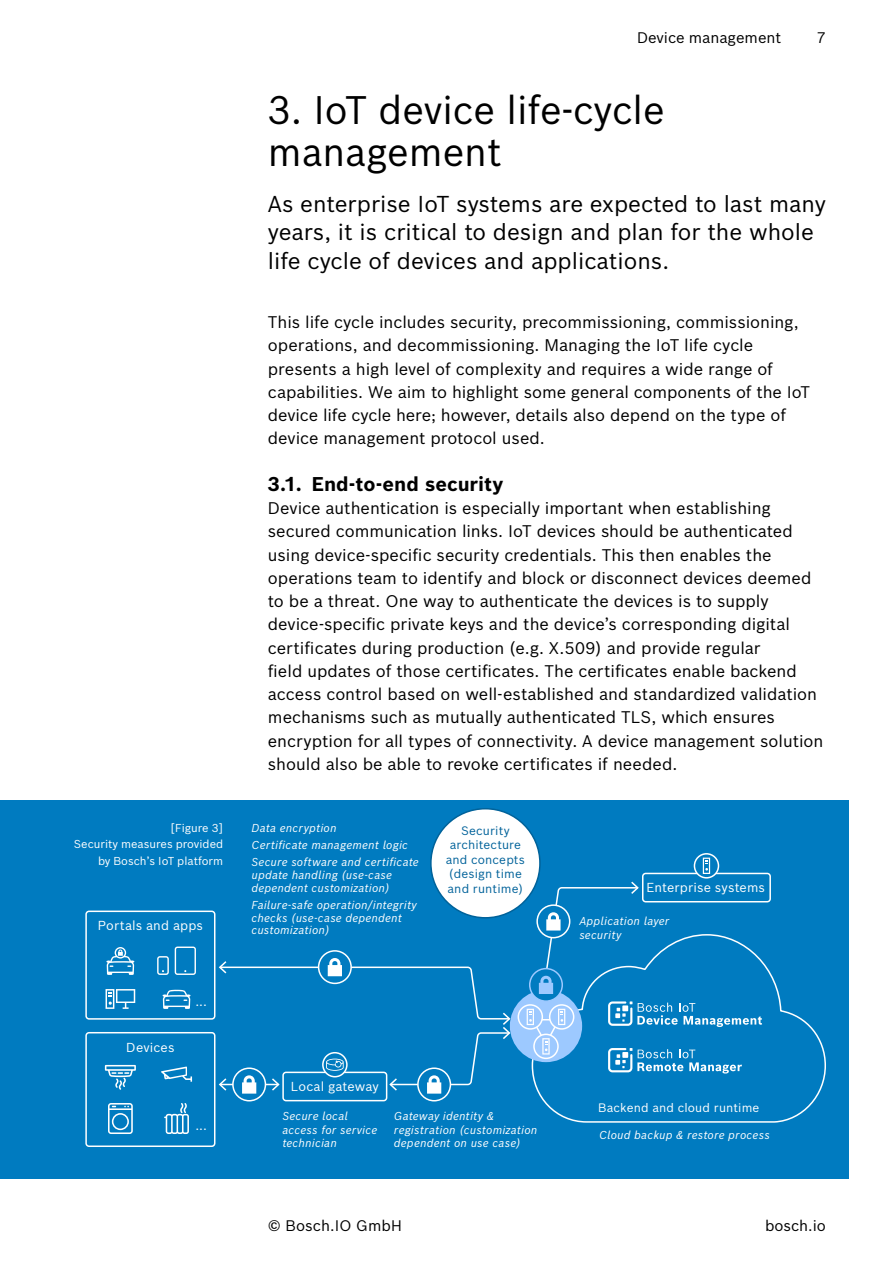
<style>
.page{position:relative;width:893px;height:1263px;background:#fff}
.page>*{position:absolute;margin:0;border:0;box-sizing:border-box;transform-origin:0 0}
.H2_Kapitelheadline{font:39px/42px "Bosch Sans";color:#000}
.T1_Introtext{font:22.5px/28.5px "Bosch Sans";color:#000}
.H3__x_x{font:700 19.5px "Bosch Sans";color:#000}
.Fliesstext{font:16.5px/23.2px "Bosch Sans";color:#000}
.t1{font:15px "Bosch Sans";color:#000}
.Fliesstext-2{font:12.75px "Bosch Sans";letter-spacing:.01em;color:#fff}
.Aufzählung_Quellen{font:12.75px "Bosch Sans";letter-spacing:.015em;color:#fff}
.Aufzählung_Quellen-2{font:12px/14.4px "Bosch Sans";letter-spacing:.015em;color:#00629a;text-align:center}
.Aufzählung_Quellen-3{font:12px "Bosch Sans";letter-spacing:.015em;color:#fff}
.Aufzählung_Quellen-4{font:italic 11.25px/13.5px "Bosch Sans";letter-spacing:.01em;color:#fff}
.BU_rechtsbündig{font:11.25px/16.5px "Bosch Sans";color:#fff;text-align:right}
</style>
<div class="page">
<div style="left:0;top:800px;width:848px;height:379px;background:#007bc0"></div>
<div style="left:282px;top:1071px;width:105px;height:30px;border:2px solid #fff;border-radius:3px"></div>
<div style="left:642px;top:873px;width:129px;height:29px;border:2px solid #fff;border-radius:3px"></div>
<div style="left:85px;top:910px;width:130px;height:110px;border:2px solid #fff;border-radius:3px"></div>
<div style="left:85px;top:1032px;width:130px;height:115px;border:2px solid #fff;border-radius:3px"></div>
<svg style="left:531px;top:934px;width:295px;height:189px"></svg>
<div style="left:510px;top:990px;width:72px;height:72px;background:#9dc9ff;border-radius:50%"></div>
<svg style="left:233px;top:1068px;width:32px;height:33px"></svg>
<div style="left:232px;top:1067px;width:34px;height:34px;border:2px solid #fff;border-radius:50%"></div>
<svg style="left:319px;top:951px;width:32px;height:32px"></svg>
<div style="left:318px;top:950px;width:34px;height:34px;border:2px solid #fff;border-radius:50%"></div>
<svg style="left:530px;top:968px;width:32px;height:33px"></svg>
<div style="left:529px;top:968px;width:34px;height:34px;border:2px solid #9dc9ff;border-radius:50%"></div>
<svg style="left:518px;top:1005px;width:24px;height:24px"></svg>
<div style="left:518px;top:1004px;width:25px;height:26px;border:2px solid #fff;border-radius:50%"></div>
<svg style="left:550px;top:1005px;width:24px;height:24px"></svg>
<div style="left:549px;top:1004px;width:25px;height:26px;border:2px solid #fff;border-radius:50%"></div>
<svg style="left:534px;top:1034px;width:24px;height:24px"></svg>
<div style="left:533px;top:1033px;width:26px;height:26px;border:2px solid #fff;border-radius:50%"></div>
<svg style="left:527px;top:1009px;width:38px;height:45px"></svg>
<svg style="left:418px;top:1068px;width:32px;height:33px"></svg>
<div style="left:417px;top:1067px;width:34px;height:34px;border:2px solid #fff;border-radius:50%"></div>
<svg style="left:218px;top:958px;width:294px;height:135px"></svg>
<div style="left:536px;top:904px;width:34px;height:34px;border:2px solid #fff;border-radius:50%"></div>
<svg style="left:539px;top:881px;width:101px;height:113px"></svg>
<svg style="left:163px;top:990px;width:27px;height:19px"></svg>
<svg style="left:106px;top:947px;width:28px;height:28px"></svg>
<svg style="left:106px;top:989px;width:29px;height:20px"></svg>
<svg style="left:157px;top:956px;width:12px;height:19px"></svg>
<svg style="left:175px;top:946px;width:21px;height:29px"></svg>
<svg style="left:105px;top:1065px;width:31px;height:25px"></svg>
<svg style="left:161px;top:1066px;width:31px;height:16px"></svg>
<svg style="left:108px;top:1103px;width:25px;height:31px"></svg>
<svg style="left:164px;top:1103px;width:25px;height:31px"></svg>
<svg style="left:694px;top:854px;width:24px;height:24px"></svg>
<div style="left:694px;top:853px;width:25px;height:25px;border:2px solid #fff;border-radius:50%"></div>
<svg style="left:703px;top:858px;width:7px;height:16px"></svg>
<div style="left:431px;top:809px;width:109px;height:109px;background:#fff;border-radius:50%"></div>
<div style="left:430px;top:808px;width:111px;height:110px;border:2px solid #00629a;border-radius:50%"></div>
<svg style="left:608px;top:1001px;width:154px;height:26px"></svg>
<svg style="left:608px;top:1048px;width:134px;height:25px"></svg>
<p class="BU_rechtsbündig" style="left:74px;top:819px;width:151px">[Figure 3]<br>Security measures provided by Bosch’s IoT platform</p>
<p class="Aufzählung_Quellen" style="left:98px;top:916px;width:107px">Portals and apps</p>
<p class="Aufzählung_Quellen" style="left:126px;top:1037px;width:50px">Devices</p>
<p class="Aufzählung_Quellen" style="left:195px;top:992px;width:13px">...</p>
<p class="Aufzählung_Quellen" style="left:195px;top:1116px;width:13px">...</p>
<p class="t1" style="left:637px;top:26px;width:146px">Device management</p>
<p class="t1" style="left:817px;top:26px;width:11px">7</p>
<p class="H2_Kapitelheadline" style="left:268px;top:86px;width:398px">3. IoT device life-cycle management</p>
<p class="T1_Introtext" style="left:268px;top:188px;width:559px">As enterprise IoT systems are expected to last many years, it is critical to design and plan for the whole life cycle of devices and applications.</p>
<p class="Fliesstext" style="left:268px;top:309px;width:544px">This life cycle includes security, precommissioning, commissioning, operations, and decommissioning. Managing the IoT life cycle presents a high level of complexity and requires a wide range of capabilities. We aim to highlight some general components of the IoT device life cycle here; however, details also depend on the type of device management protocol used.</p>
<p class="H3__x_x" style="left:268px;top:471px;width:237px">3.1. End-to-end security</p>
<p class="Fliesstext" style="left:268px;top:495px;width:557px">Device authentication is especially important when establishing secured communication links. IoT devices should be authenticated using device-specific security credentials. This then enables the operations team to identify and block or disconnect devices deemed to be a threat. One way to authenticate the devices is to supply device-specific private keys and the device’s corresponding digital certificates during production (e.g. X.509) and provide regular<br>field updates of those certificates. The certificates enable backend access control based on well-established and standardized validation mechanisms such as mutually authenticated TLS, which ensures encryption for all types of connectivity. A device management solution should also be able to revoke certificates if needed.</p>
<p class="Aufzählung_Quellen-4" style="left:252px;top:821px;width:87px">Data encryption</p>
<p class="Aufzählung_Quellen-4" style="left:252px;top:838px;width:158px">Certificate management logic</p>
<p class="Aufzählung_Quellen-4" style="left:252px;top:855px;width:169px;line-height:12.8px">Secure software and certificate update handling (use-case dependent customization)</p>
<p class="Aufzählung_Quellen-4" style="left:252px;top:898px;width:167px;line-height:12.8px">Failure-safe operation/integrity checks (use-case dependent customization)</p>
<p class="Aufzählung_Quellen-2" style="left:446px;top:823px;width:81px">Security architecture and concepts (design time and runtime)</p>
<p class="Fliesstext-2" style="left:646px;top:878px;width:120px">Enterprise systems</p>
<p class="Aufzählung_Quellen-4" style="left:579px;top:914px;width:92px">Application layer security</p>
<p class="Fliesstext-2" style="left:291px;top:1077px;width:89px">Local gateway</p>
<p class="Aufzählung_Quellen-4" style="left:282px;top:1109px;width:96px">Secure local access for service technician</p>
<p class="Aufzählung_Quellen-4" style="left:394px;top:1109px;width:145px">Gateway identity &amp; registration (customization dependent on use case)</p>
<p class="Aufzählung_Quellen-3" style="left:598px;top:1099px;width:163px">Backend and cloud runtime</p>
<p class="Aufzählung_Quellen-4" style="left:599px;top:1128px;width:172px">Cloud backup &amp; restore process</p>
<p class="t1" style="left:268px;top:1215px;width:136px">© Bosch.IO GmbH</p>
<p class="t1" style="left:765px;top:1215px;width:62px">bosch.io</p>
</div>
